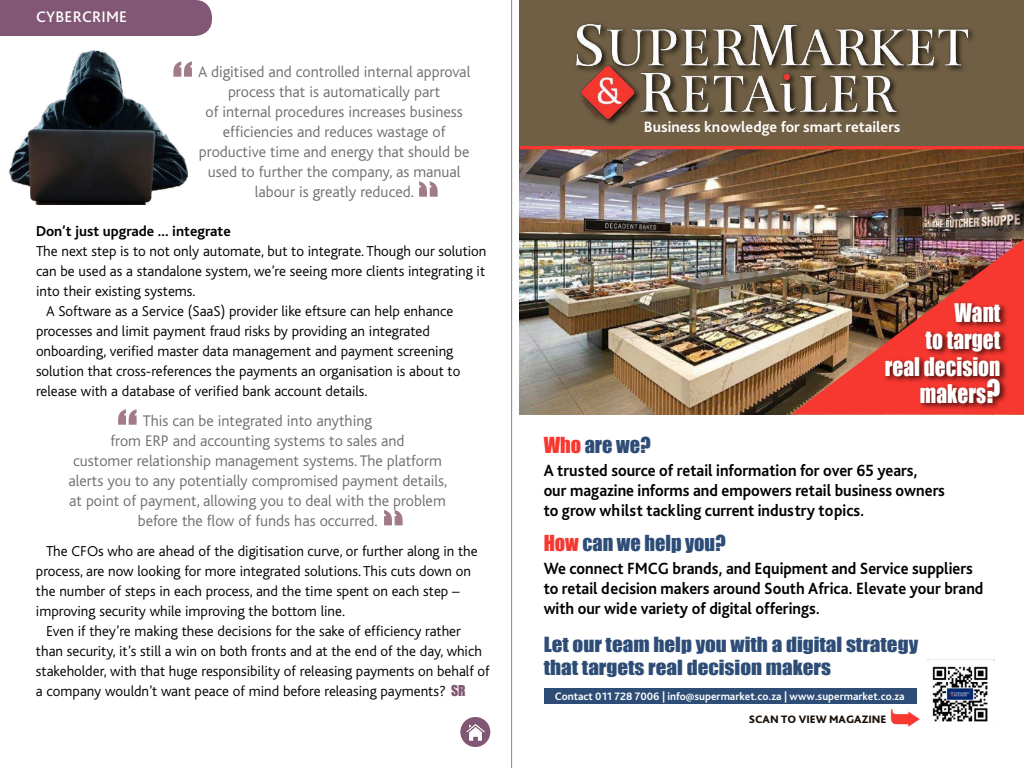
<style>
.page{position:relative;width:1024px;height:768px;background:#fff}
.page>*{position:absolute;margin:0;border:0;box-sizing:border-box;transform-origin:0 0}
.t1{font:60px "Impact";color:#a27b8a}
.t2{font:23.6px/27.1px "Impact";color:#fff;text-align:right;scale:.91 1}
.t3{font:20.3px "Impact";color:#2d4d77}
.t4{font:19.2px/22.5px "Impact";color:#2d4d77;scale:1.1 1}
.t5{font:700 17px/20px "Bliss Pro";color:#000;scale:.94 1}
.t6{font:300 16px/20px "Bliss";color:#6d6e71;text-align:center}
.t7{font:500 16px "Bliss Pro";color:#fff}
.t8{font:700 15.6px "Bliss Pro";color:#fff}
.t9{font:300 15px/20px "Bliss";color:#000}
.t10{font:700 15px "Bliss";color:#000}
.t11{font:700 11.3px "Bliss Pro";color:#fff}
.t12{font:800 11.3px "Bliss Pro";color:#19110a}
.s1{font-family:"Impact";font-weight:400;font-size:13.8px;color:#815775}
.s2{font-size:29.8px}
.s3{color:#f73831}
</style>
<div class="page">
<div style="left:460px;top:717px;width:30px;height:30px;background:#815775;border-radius:50%"></div>
<img style="left:466px;top:724px;width:18px;height:17px">
<div style="left:0;top:0;width:212px;height:36px;background:#815775"></div>
<img style="left:8px;top:50px;width:180px;height:154px">
<hr style="left:511px;top:0;width:1px;height:768px;background:#808285">
<div style="left:544px;top:688px;width:373px;height:16px;background:#2d4d77"></div>
<img style="left:520px;top:149px;width:504px;height:266px">
<div style="left:520px;top:0;width:504px;height:148px;background:#705f44"></div>
<img style="left:576px;top:23px;width:394px;height:97px">
<hr style="left:520px;top:146px;width:504px;height:3px;background:#f73831">
<img style="left:932px;top:660px;width:62px;height:62px">
<img style="left:792px;top:239px;width:232px;height:175px">
<div style="left:883px;top:301px;width:126px;height:110px;background:#000;opacity:.75"></div>
<p class="t7" style="left:36px;top:6px;width:10px">CYBERCRIME</p>
<h1 class="t1" style="left:172px;top:39px;width:22px">“</h1>
<p class="t6" style="left:198px;top:62px;width:274px">A digitised and controlled internal approval process that is automatically part<br>of internal procedures increases business efficiencies and reduces wastage of productive time and energy that should be used to further the company, as manual labour is greatly reduced.</p>
<p class="t10" style="left:36px;top:223px;width:196px">Don’t just upgrade … integrate</p>
<p class="t9" style="left:36px;top:241px;width:452px">The next step is to not only automate, but to integrate. Though our solution</p>
<p class="t9" style="left:36px;top:261px;width:451px">can be used as a standalone system, we’re seeing more clients integrating it</p>
<p class="t9" style="left:36px;top:281px;width:161px">into their existing systems.</p>
<p class="t9" style="left:46px;top:301px;width:409px">A Software as a Service (SaaS) provider like eftsure can help enhance</p>
<p class="t9" style="left:36px;top:321px;width:395px">processes and limit payment fraud risks by providing an integrated</p>
<p class="t9" style="left:36px;top:341px;width:419px">onboarding, verified master data management and payment screening</p>
<p class="t9" style="left:36px;top:361px;width:426px">solution that cross-references the payments an organisation is about to</p>
<p class="t9" style="left:36px;top:381px;width:333px">release with a database of verified bank account details.</p>
<p class="t6" style="left:68px;top:411px;width:380px">This can be integrated into anything<br>from ERP and accounting systems to sales and<br>customer relationship management systems. The platform alerts you to any potentially compromised payment details, at point of payment, allowing you to deal with the problem before the flow of funds has occurred.</p>
<p class="t9" style="left:36px;top:541px;width:443px;text-indent:10px">The CFOs who are ahead of the digitisation curve, or further along in the process, are now looking for more integrated solutions. This cuts down on the number of steps in each process, and the time spent on each step – improving security while improving the bottom line.</p>
<p class="t9" style="left:36px;top:621px;width:455px;text-indent:10px">Even if they’re making these decisions for the sake of efficiency rather than security, it’s still a win on both fronts and at the end of the day, which stakeholder, with that huge responsibility of releasing payments on behalf of a company wouldn’t want peace of mind before releasing payments? <span class="s1">SR</span></p>
<h1 class="t1" style="left:117px;top:387px;width:22px">“</h1>
<p class="t8" style="left:644px;top:117px;width:258px">Business knowledge for smart retailers</p>
<h2 class="t2" style="left:885px;top:298px;width:129px">Want<br>to target real decision makers<span class="s2">?</span></h2>
<h3 class="t3" style="left:544px;top:429px;width:109px"><span class="s3">Who</span> are we?</h3>
<p class="t5" style="left:544px;top:460px;width:428px">A trusted source of retail information for over 65 years, our magazine informs and empowers retail business owners to grow whilst tackling current industry topics.</p>
<h3 class="t3" style="left:544px;top:527px;width:184px"><span class="s3">How</span> can we help you?</h3>
<p class="t5" style="left:544px;top:558px;width:469px">We connect FMCG brands, and Equipment and Service suppliers to retail decision makers around South Africa. Elevate your brand with our wide variety of digital offerings.</p>
<p class="t4" style="left:544px;top:633px;width:342px">Let our team help you with a digital strategy that targets real decision makers</p>
<p class="t11" style="left:555px;top:689px;width:351px">Contact 011 728 7006 | info@supermarket.co.za | www.supermarket.co.za</p>
<p class="t12" style="left:749px;top:712px;width:139px">SCAN TO VIEW MAGAZINE</p>
</div>
